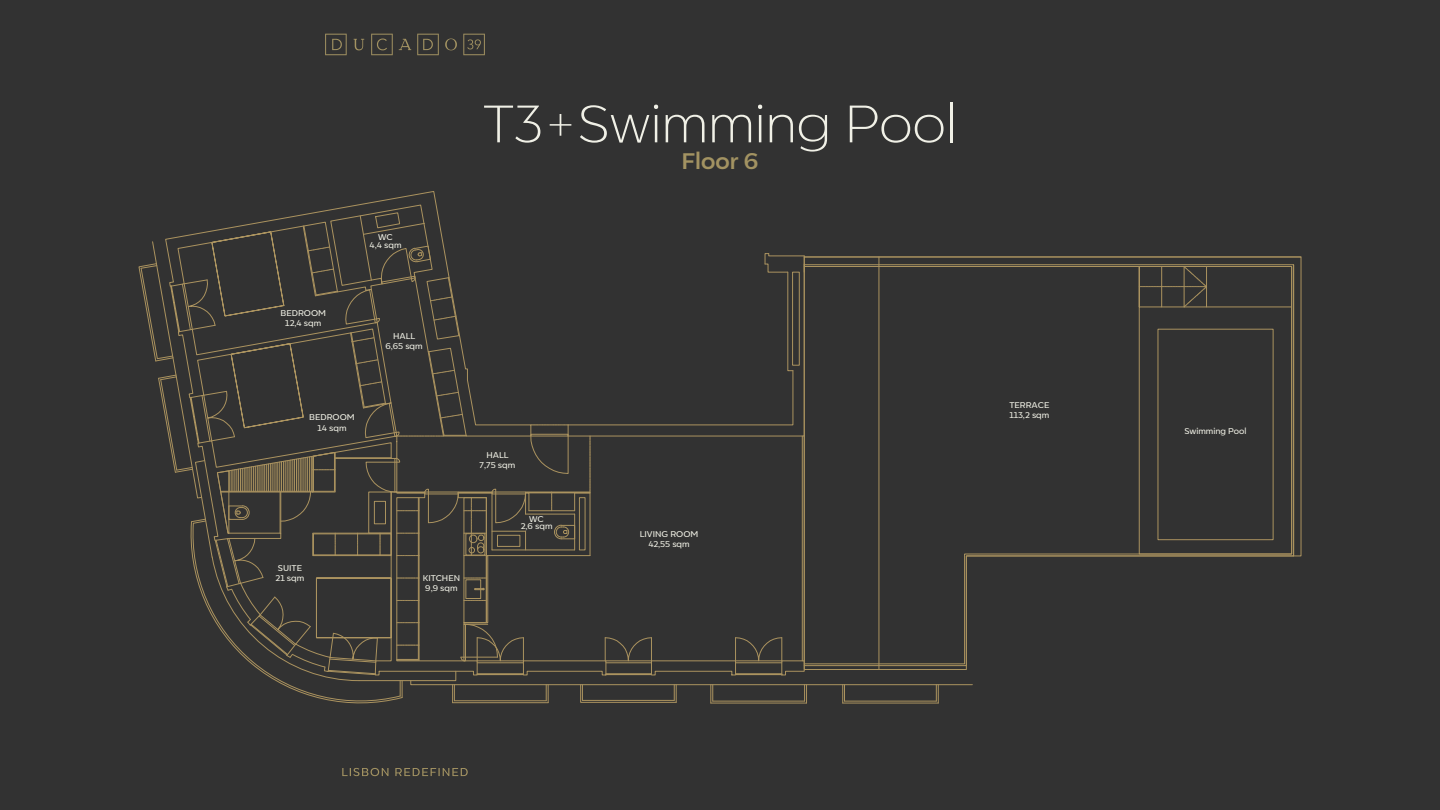
<style>
.page{position:relative;width:1440px;height:810px;background:#323232}
.page>*{position:absolute;margin:0;border:0;box-sizing:border-box;transform-origin:0 0}
.t1{font:200 52.5px "Corsa Grotesk";color:#f0f0e6}
.t2{font:700 22.5px "Corsa Grotesk";color:#a39362}
.t3{font:500 8.32px/10.1px "Corsa Grotesk";color:#efefe4;text-align:center}
</style>
<div class="page">
<svg style="left:973px;top:256px;width:329px;height:301px"></svg>
<svg style="left:973px;top:264px;width:322px;height:293px"></svg>
<svg style="left:1138px;top:266px;width:155px;height:289px"></svg>
<svg style="left:138px;top:212px;width:835px;height:492px"></svg>
<hr style="left:283px;top:461px;width:1px;height:30px;background:#ab935f">
<hr style="left:285px;top:461px;width:1px;height:30px;background:#ab935f">
<hr style="left:287px;top:461px;width:1px;height:30px;background:#ab935f">
<hr style="left:289px;top:460px;width:1px;height:31px;background:#ab935f">
<hr style="left:290px;top:460px;width:1px;height:31px;background:#ab935f">
<hr style="left:292px;top:460px;width:1px;height:31px;background:#ab935f">
<hr style="left:294px;top:459px;width:1px;height:32px;background:#ab935f">
<hr style="left:296px;top:459px;width:1px;height:32px;background:#ab935f">
<hr style="left:298px;top:459px;width:1px;height:32px;background:#ab935f">
<hr style="left:300px;top:458px;width:1px;height:33px;background:#ab935f">
<hr style="left:301px;top:458px;width:1px;height:33px;background:#ab935f">
<hr style="left:303px;top:458px;width:1px;height:33px;background:#ab935f">
<hr style="left:305px;top:457px;width:1px;height:34px;background:#ab935f">
<hr style="left:307px;top:457px;width:1px;height:34px;background:#ab935f">
<hr style="left:309px;top:457px;width:1px;height:34px;background:#ab935f">
<hr style="left:311px;top:457px;width:1px;height:34px;background:#ab935f">
<svg style="left:342px;top:768px;width:126px;height:8px"></svg>
<svg style="left:325px;top:34px;width:160px;height:21px"></svg>
<p class="t1" style="left:483px;top:92px;width:475px">T3+Swimming Pool</p>
<p class="t2" style="left:681px;top:147px;width:79px">Floor 6</p>
<p class="t3" style="left:281px;top:308px;width:47px">BEDROOM<br>12,4 sqm</p>
<p class="t3" style="left:370px;top:234px;width:34px;line-height:7.4px">WC<br>4,4 sqm</p>
<p class="t3" style="left:385px;top:331px;width:39px">HALL<br>6,65 sqm</p>
<p class="t3" style="left:309px;top:412px;width:47px">BEDROOM<br>14 sqm</p>
<p class="t3" style="left:276px;top:562px;width:30px;text-align:left">SUITE<br>21 sqm</p>
<p class="t3" style="left:423px;top:573px;width:39px;text-align:left">KITCHEN<br>9,9 sqm</p>
<p class="t3" style="left:480px;top:450px;width:37px">HALL<br>7,75 sqm</p>
<p class="t3" style="left:521px;top:515px;width:33px;line-height:7.4px">WC<br>2,6 sqm</p>
<p class="t3" style="left:640px;top:529px;width:60px">LIVING ROOM<br>42,55 sqm</p>
<p class="t3" style="left:1009px;top:400px;width:42px;text-align:left">TERRACE<br>113,2 sqm</p>
<p class="t3" style="left:1184px;top:426px;width:64px">Swimming Pool</p>
</div>
